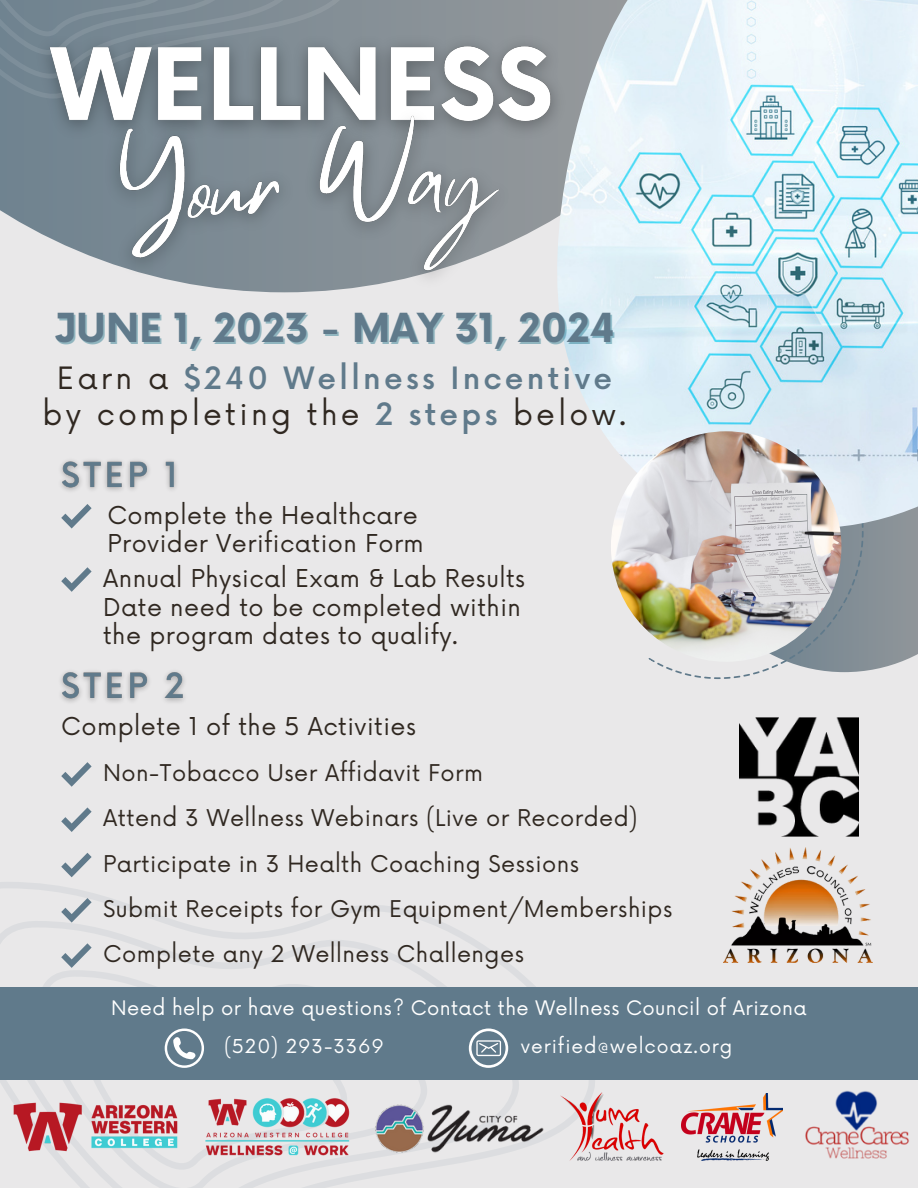
<style>
.page{position:relative;width:918px;height:1188px;background:#e9e8e9}
.page>*{position:absolute;margin:0;border:0;box-sizing:border-box;transform-origin:0 0}
.t1{font:700 39px "Now";color:#607a8b}
.t2{font:500 30px/36px "Now";letter-spacing:.11em;color:#607a8b;text-align:center}
.t3{font:24px/28.2px "Now";letter-spacing:.02em;color:#302821}
.t4{font:22.5px "Now";letter-spacing:.02em;color:#302821}
.t5{font:19.5px "Now";letter-spacing:.02em;color:#fff}
.t6{font:18.75px "Now";letter-spacing:.05em;color:#fff}
.s1{font-weight:400;color:#302821}
</style>
<div class="page">
<svg style="left:0;top:0;width:537px;height:256px;fill:#748591"></svg>
<img style="left:26px;top:13px;width:511px;height:163px">
<svg style="left:648px;top:528px;width:269px;height:190px"></svg>
<svg style="left:0;top:0;width:355px;height:99px;background:#8d9aa2"></svg>
<div style="left:0;top:987px;width:918px;height:92px;background:#607a8b"></div>
<svg style="left:0;top:882px;width:595px;height:258px"></svg>
<svg style="left:0;top:920px;width:524px;height:248px"></svg>
<svg style="left:27px;top:970px;width:404px;height:218px"></svg>
<svg style="left:61px;top:807px;width:31px;height:25px"></svg>
<svg style="left:61px;top:853px;width:31px;height:24px"></svg>
<svg style="left:61px;top:898px;width:31px;height:25px"></svg>
<svg style="left:61px;top:943px;width:31px;height:25px"></svg>
<svg style="left:61px;top:762px;width:31px;height:25px"></svg>
<img style="left:60px;top:671px;width:125px;height:31px">
<svg style="left:75px;top:1016px;width:275px;height:154px"></svg>
<svg style="left:469px;top:1029px;width:39px;height:39px"></svg>
<img style="left:724px;top:848px;width:149px;height:115px">
<img style="left:739px;top:718px;width:120px;height:119px">
<img style="left:561px;top:1091px;width:103px;height:70px">
<img style="left:371px;top:1100px;width:173px;height:54px">
<img style="left:682px;top:1094px;width:100px;height:66px">
<img style="left:805px;top:1090px;width:104px;height:69px">
<img style="left:537px;top:0;width:381px;height:528px">
<img style="left:611px;top:431px;width:230px;height:231px;border-radius:50%">
<img style="left:202px;top:1095px;width:152px;height:63px">
<img style="left:7px;top:1096px;width:177px;height:63px">
<svg style="left:61px;top:508px;width:31px;height:21px"></svg>
<svg style="left:61px;top:567px;width:31px;height:25px"></svg>
<img style="left:60px;top:460px;width:117px;height:48px">
<img style="left:89px;top:75px;width:439px;height:218px">
<p class="t1" style="left:54px;top:307px;width:562px">JUNE 1, 2023 - MAY 31, 2024</p>
<p class="t2" style="left:43px;top:362px;width:585px"><span class="s1">Earn a</span> $240 Wellness Incentive <span class="s1">by completing the</span> 2 steps <span class="s1">below.</span></p>
<p class="t3" style="left:107px;top:503px;width:318px">Complete the Healthcare<br>Provider Verification Form</p>
<p class="t3" style="left:103px;top:566px;width:424px">Annual Physical Exam &amp; Lab Results<br>Date need to be completed within the program dates to qualify.</p>
<p class="t3" style="left:61px;top:713px;width:356px">Complete 1 of the 5 Activities</p>
<p class="t4" style="left:103px;top:760px;width:381px">Non-Tobacco User Affidavit Form</p>
<p class="t4" style="left:103px;top:806px;width:536px">Attend 3 Wellness Webinars (Live or Recorded)</p>
<p class="t4" style="left:103px;top:851px;width:478px">Participate in 3 Health Coaching Sessions</p>
<p class="t4" style="left:103px;top:896px;width:571px">Submit Receipts for Gym Equipment/Memberships</p>
<p class="t4" style="left:103px;top:941px;width:422px">Complete any 2 Wellness Challenges</p>
<p class="t5" style="left:111px;top:997px;width:697px">Need help or have questions? Contact the Wellness Council of Arizona</p>
<p class="t6" style="left:224px;top:1036px;width:161px">(520) 293-3369</p>
<p class="t6" style="left:521px;top:1036px;width:213px">verified@welcoaz.org</p>
</div>
